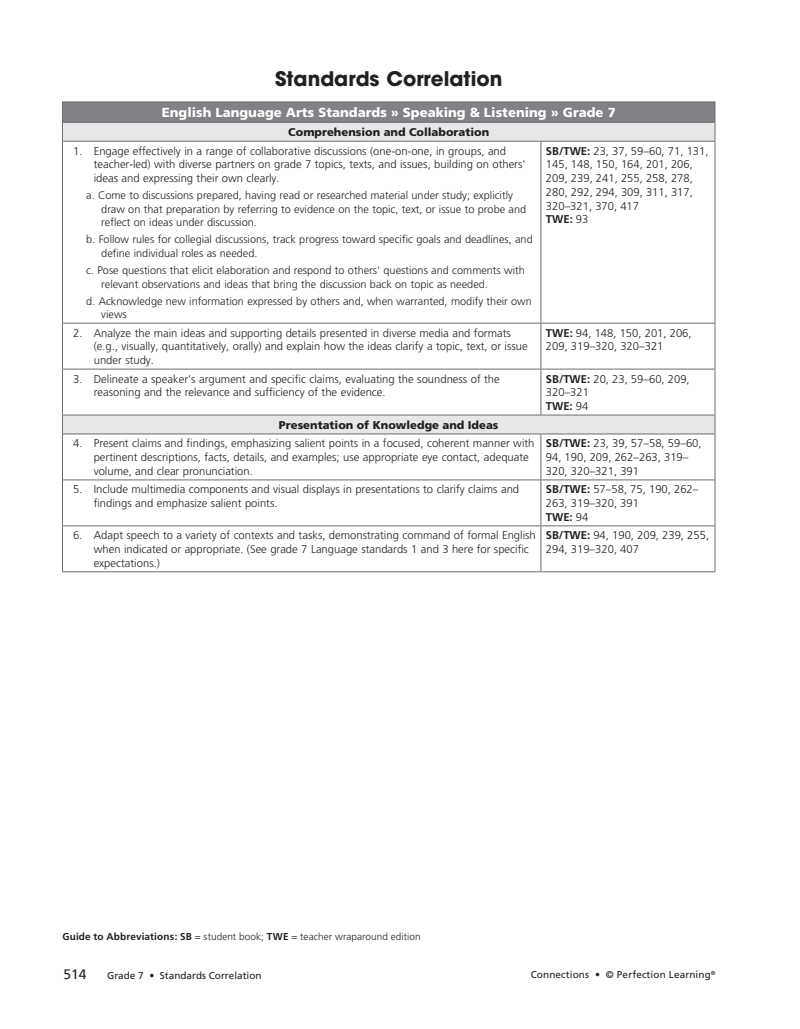
<style>
.page{position:relative;width:800px;height:1029px;background:#fff}
.page>*{position:absolute;margin:0;border:0;box-sizing:border-box;transform-origin:0 0}
.t1{font:700 20px "Avant Garde";color:#231f20}
.t2{font:13.75px "Frutiger";color:#231f20}
.t3{font:900 13.12px "Frutiger";color:#fff}
.t4{font:300 11.25px/13.8px "Frutiger";color:#231f20}
.t5{font:900 11.25px "Frutiger";color:#231f20}
.t6{font:300 11px/13.5px "Frutiger";color:#231f20}
.t7{font:300 10px "Frutiger";letter-spacing:.005em;color:#231f20}
.t8{font:10px "Frutiger";letter-spacing:.01em;color:#231f20}
.s1{font-weight:700}
</style>
<div class="page">
<div style="left:62px;top:102px;width:653px;height:20px;background:#808285"></div>
<svg style="left:63px;top:123px;width:652px;height:311px"></svg>
<hr style="left:62px;top:142px;width:1px;height:181px;background:#6c6d70">
<hr style="left:540px;top:142px;width:1px;height:181px;background:#6c6d70">
<hr style="left:715px;top:142px;width:1px;height:181px;background:#6c6d70">
<hr style="left:62px;top:323px;width:479px;height:1px;background:#6c6d70">
<hr style="left:62px;top:323px;width:1px;height:46px;background:#6c6d70">
<hr style="left:541px;top:323px;width:174px;height:1px;background:#6c6d70">
<hr style="left:540px;top:323px;width:1px;height:46px;background:#6c6d70">
<hr style="left:715px;top:323px;width:1px;height:46px;background:#6c6d70">
<hr style="left:62px;top:369px;width:479px;height:1px;background:#6c6d70">
<hr style="left:62px;top:369px;width:1px;height:46px;background:#6c6d70">
<hr style="left:541px;top:369px;width:174px;height:1px;background:#6c6d70">
<hr style="left:540px;top:369px;width:1px;height:46px;background:#6c6d70">
<hr style="left:715px;top:369px;width:1px;height:46px;background:#6c6d70">
<hr style="left:62px;top:415px;width:479px;height:1px;background:#6c6d70">
<svg style="left:62px;top:415px;width:1px;height:19px"></svg>
<hr style="left:541px;top:415px;width:174px;height:1px;background:#6c6d70">
<svg style="left:715px;top:415px;width:1px;height:19px"></svg>
<hr style="left:62px;top:434px;width:479px;height:1px;background:#6c6d70">
<hr style="left:62px;top:434px;width:1px;height:45px;background:#6c6d70">
<hr style="left:541px;top:434px;width:174px;height:1px;background:#6c6d70">
<hr style="left:540px;top:434px;width:1px;height:45px;background:#6c6d70">
<hr style="left:715px;top:434px;width:1px;height:45px;background:#6c6d70">
<hr style="left:62px;top:479px;width:479px;height:1px;background:#6c6d70">
<hr style="left:62px;top:480px;width:1px;height:45px;background:#6c6d70">
<hr style="left:541px;top:479px;width:174px;height:1px;background:#6c6d70">
<hr style="left:540px;top:480px;width:1px;height:45px;background:#6c6d70">
<hr style="left:715px;top:480px;width:1px;height:45px;background:#6c6d70">
<hr style="left:62px;top:525px;width:479px;height:1px;background:#6c6d70">
<hr style="left:62px;top:526px;width:1px;height:45px;background:#6c6d70">
<hr style="left:541px;top:525px;width:174px;height:1px;background:#6c6d70">
<hr style="left:540px;top:526px;width:1px;height:45px;background:#6c6d70">
<hr style="left:715px;top:526px;width:1px;height:45px;background:#6c6d70">
<hr style="left:62px;top:571px;width:479px;height:1px;background:#6c6d70">
<hr style="left:541px;top:571px;width:174px;height:1px;background:#6c6d70">
<hr style="left:62px;top:102px;width:479px;height:1px;background:#6c6d70">
<hr style="left:541px;top:102px;width:174px;height:1px;background:#6c6d70">
<hr style="left:62px;top:122px;width:479px;height:1px;background:#6c6d70">
<svg style="left:62px;top:103px;width:1px;height:38px"></svg>
<hr style="left:541px;top:122px;width:174px;height:1px;background:#6c6d70">
<svg style="left:715px;top:102px;width:1px;height:39px"></svg>
<hr style="left:62px;top:141px;width:479px;height:1px;background:#6c6d70">
<hr style="left:541px;top:141px;width:174px;height:1px;background:#6c6d70">
<h1 class="t1" style="left:275px;top:66px;width:229px">Standards Correlation</h1>
<p class="t3" style="left:162px;top:105px;width:455px">English Language Arts Standards » Speaking &amp; Listening » Grade 7</p>
<p class="t5" style="left:288px;top:125px;width:202px">Comprehension and Collaboration</p>
<p class="t4" style="left:94px;top:144px;width:433px;text-indent:-21px">1. Engage effectively in a range of collaborative discussions (one-on-one, in groups, and teacher-led) with diverse partners on grade 7 topics, texts, and issues, building on others' ideas and expressing their own clearly.</p>
<p class="t6" style="left:101px;top:189px;width:426px;text-indent:-15px">a. Come to discussions prepared, having read or researched material under study; explicitly draw on that preparation by referring to evidence on the topic, text, or issue to probe and reflect on ideas under discussion.</p>
<p class="t6" style="left:101px;top:233px;width:433px;text-indent:-15px">b. Follow rules for collegial discussions, track progress toward specific goals and deadlines, and define individual roles as needed.</p>
<p class="t6" style="left:101px;top:264px;width:425px;text-indent:-15px">c. Pose questions that elicit elaboration and respond to others' questions and comments with relevant observations and ideas that bring the discussion back on topic as needed.</p>
<p class="t6" style="left:101px;top:294px;width:432px;text-indent:-15px">d. Acknowledge new information expressed by others and, when warranted, modify their own views</p>
<p class="t4" style="left:546px;top:144px;width:164px"><span class="s1">SB/TWE:</span> 23, 37, 59–60, 71, 131,<br>145, 148, 150, 164, 201, 206,<br>209, 239, 241, 255, 258, 278,<br>280, 292, 294, 309, 311, 317,<br>320–321, 370, 417<br><span class="s1">TWE:</span> 93</p>
<p class="t4" style="left:94px;top:326px;width:435px;text-indent:-21px">2. Analyze the main ideas and supporting details presented in diverse media and formats (e.g., visually, quantitatively, orally) and explain how the ideas clarify a topic, text, or issue under study.</p>
<p class="t4" style="left:546px;top:326px;width:147px"><span class="s1">TWE:</span> 94, 148, 150, 201, 206,<br>209, 319–320, 320–321</p>
<p class="t4" style="left:94px;top:372px;width:408px;text-indent:-21px">3. Delineate a speaker's argument and specific claims, evaluating the soundness of the reasoning and the relevance and sufficiency of the evidence.</p>
<p class="t4" style="left:546px;top:372px;width:145px"><span class="s1">SB/TWE:</span> 20, 23, 59–60, 209,<br>320–321<br><span class="s1">TWE:</span> 94</p>
<p class="t5" style="left:279px;top:418px;width:221px">Presentation of Knowledge and Ideas</p>
<p class="t4" style="left:94px;top:437px;width:442px;text-indent:-21px">4. Present claims and findings, emphasizing salient points in a focused, coherent manner with pertinent descriptions, facts, details, and examples; use appropriate eye contact, adequate volume, and clear pronunciation.</p>
<p class="t4" style="left:546px;top:437px;width:157px"><span class="s1">SB/TWE:</span> 23, 39, 57–58, 59–60,<br>94, 190, 209, 262–263, 319–<br>320, 320–321, 391</p>
<p class="t4" style="left:94px;top:483px;width:427px;text-indent:-21px">5. Include multimedia components and visual displays in presentations to clarify claims and findings and emphasize salient points.</p>
<p class="t4" style="left:546px;top:483px;width:154px"><span class="s1">SB/TWE:</span> 57–58, 75, 190, 262–<br>263, 319–320, 391<br><span class="s1">TWE:</span> 94</p>
<p class="t4" style="left:94px;top:529px;width:444px;text-indent:-21px">6. Adapt speech to a variety of contexts and tasks, demonstrating command of formal English when indicated or appropriate. (See grade 7 Language standards 1 and 3 here for specific expectations.)</p>
<p class="t4" style="left:546px;top:529px;width:165px"><span class="s1">SB/TWE:</span> 94, 190, 209, 239, 255,<br>294, 319–320, 407</p>
<p class="t7" style="left:62px;top:931px;width:360px"><span class="s1">Guide to Abbreviations: SB</span> = student book; <span class="s1">TWE</span> = teacher wraparound edition</p>
<p class="t2" style="left:63px;top:966px;width:24px">514</p>
<p class="t8" style="left:107px;top:969px;width:156px">Grade 7 • Standards Correlation</p>
<p class="t8" style="left:531px;top:968px;width:186px">Connections • © Perfection Learning<sup>®</sup></p>
</div>
